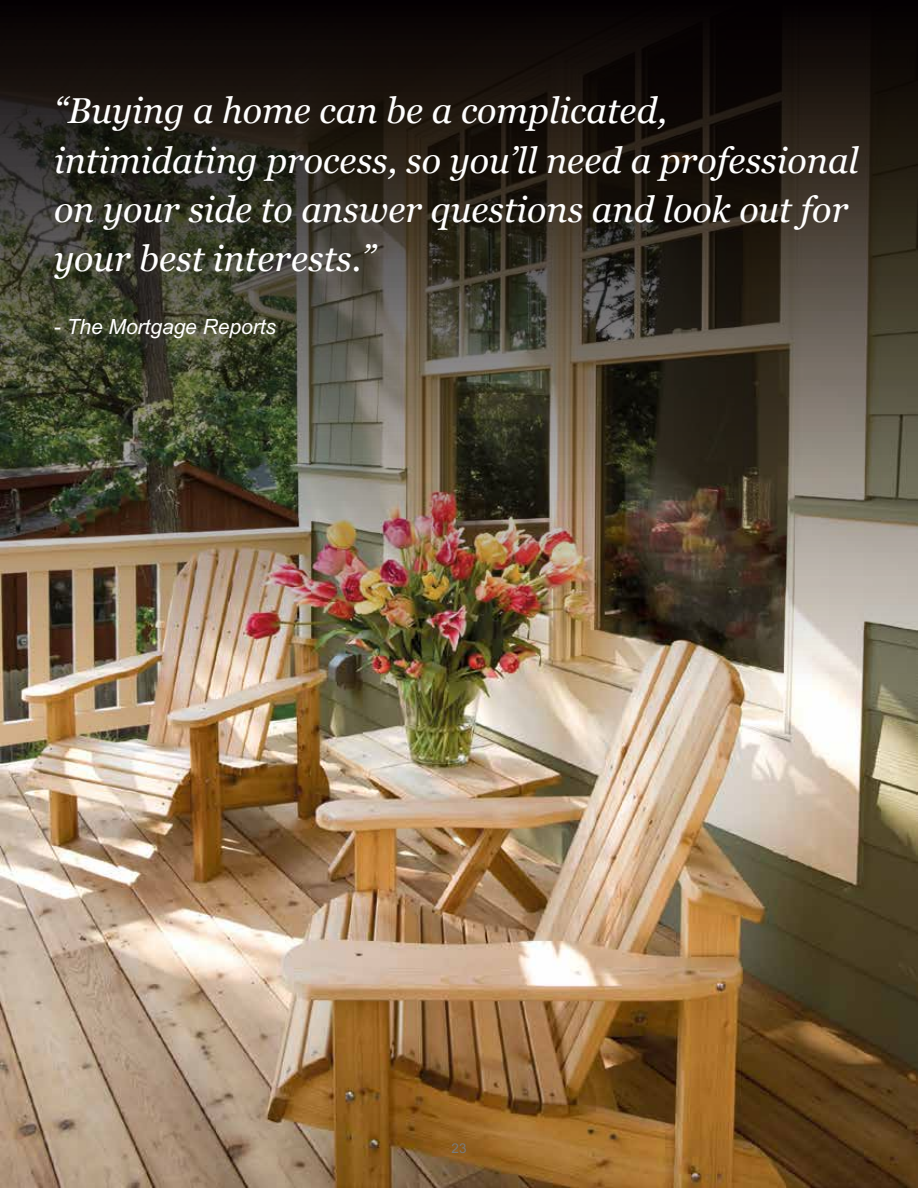
<style>
.page{position:relative;width:918px;height:1188px;background:#fff}
.page>*{position:absolute;margin:0;border:0;box-sizing:border-box;transform-origin:0 0}
.t1{font:italic 36px/49.1px "Georgia";color:#fff}
.t2{font:italic 21px "Arial";color:#fff}
.t3{font:13.5px "Arial";color:#7a7a7a}
.s1{font-style:normal}
</style>
<div class="page">
<img style="left:0;top:697px;width:918px;height:491px">
<img style="left:0;top:0;width:918px;height:697px">
<p class="t1" style="left:54px;top:89px;width:806px">“Buying a home can be a complicated, intimidating process, so you’ll need a professional on your side to answer questions and look out for your best interests.”</p>
<p class="t2" style="left:54px;top:313px;width:224px"><span class="s1">!"</span>/1'+,2%&amp;3"3'+4'52%&amp;6</p>
<p class="t3" style="left:452px;top:1139px;width:17px">*!</p>
</div>
